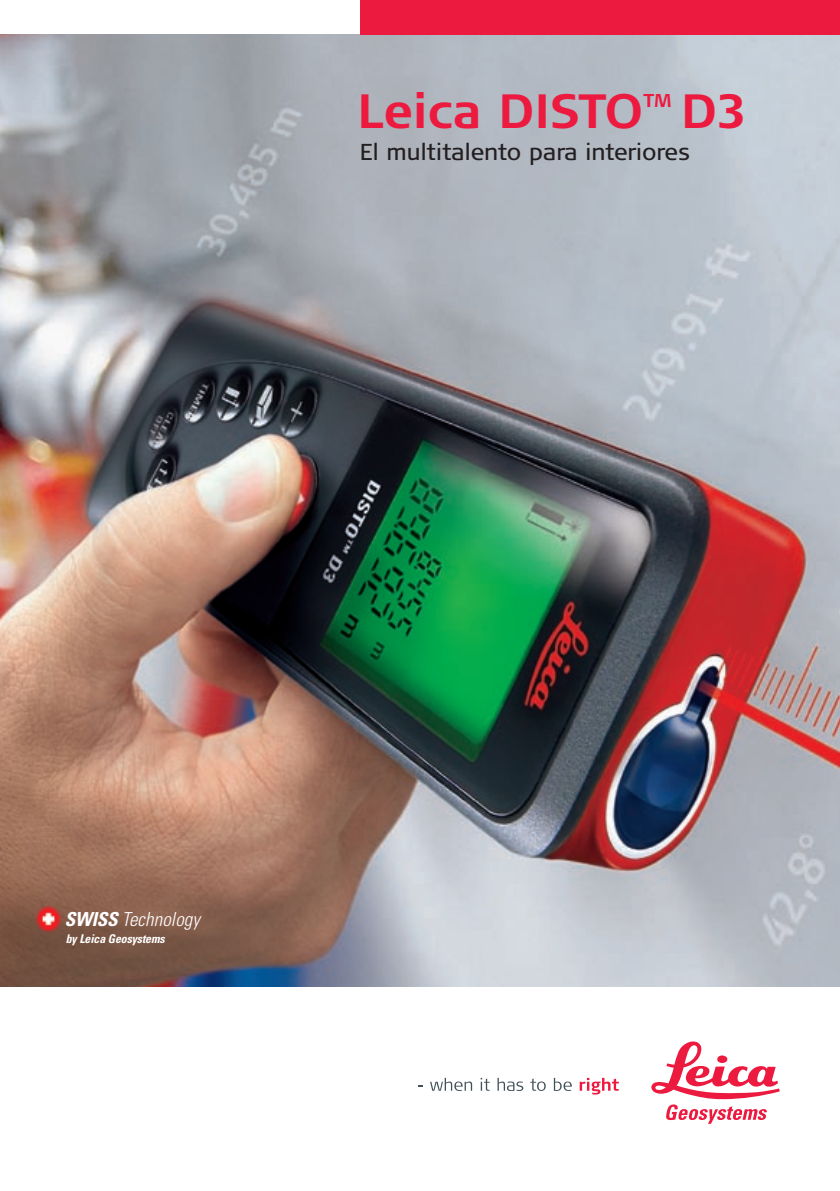
<style>
.page{position:relative;width:840px;height:1191px;background:#fff}
.page>*{position:absolute;margin:0;border:0;box-sizing:border-box;transform-origin:0 0}
.t1{font:700 48px "Signa Column";color:#ed1a40}
.t2{font:23px "Signa Column";color:#231f20}
.t3{font:italic 300 condensed 19.2px "Univers";letter-spacing:.01em;color:#fff}
.t4{font:700 18.6px "Signa Column";color:#ed1a40}
.t5{font:italic 700 condensed 12px "Univers";letter-spacing:-.01em;color:#fff}
.s1{font-weight:700}
</style>
<div class="page">
<img style="left:0;top:34px;width:839px;height:952px">
<img style="left:34px;top:904px;width:28px;height:29px;border-radius:50%">
<div style="left:360px;top:0;width:479px;height:34px;background:#ed1a40"></div>
<svg style="left:430px;top:1077px;width:42px;height:14px"></svg>
<svg style="left:480px;top:1077px;width:9px;height:13px"></svg>
<svg style="left:497px;top:1077px;width:26px;height:14px"></svg>
<svg style="left:530px;top:1078px;width:15px;height:13px"></svg>
<svg style="left:553px;top:1077px;width:18px;height:14px"></svg>
<svg style="left:579px;top:1077px;width:39px;height:17px"></svg>
<svg style="left:651px;top:1041px;width:128px;height:82px"></svg>
<h1 class="t1" style="left:357px;top:83px;width:287px">Leica Disto</h1>
<p class="t4" style="left:643px;top:90px;width:29px">TM</p>
<h1 class="t1" style="left:680px;top:83px;width:68px">D3</h1>
<p class="t2" style="left:360px;top:138px;width:331px">El multitalento para interiores</p>
<p class="t3" style="left:65px;top:908px;width:137px"><span class="s1">SWISS</span> Technology</p>
<p class="t5" style="left:66px;top:931px;width:100px">by Leica Geosystems</p>
</div>
